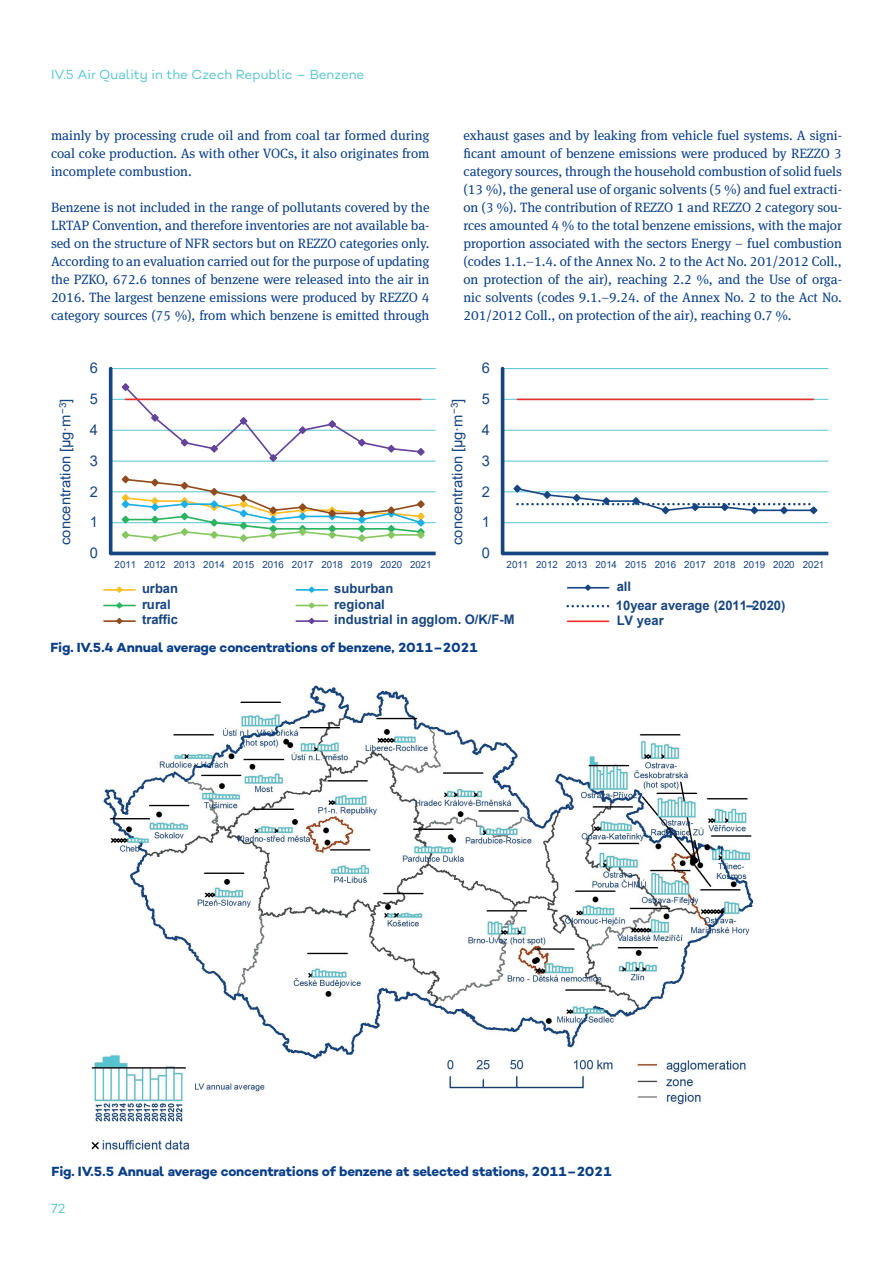
<style>
.page{position:relative;width:893px;height:1263px;background:#fff}
.page>*{position:absolute;margin:0;border:0;box-sizing:border-box;transform-origin:0 0}
.t1{font:14.7px "Arial";color:#174581}
.t2{font:14.55px "Arial";letter-spacing:.005em;color:#174581}
.t3{font:13.5px/18px "Meta Serif Pro";letter-spacing:-.005em;color:#083e89;text-align:justify}
.t4{font:700 13.5px "Campton";letter-spacing:-.01em;color:#083e89}
.t5{font:13.5px "Campton";letter-spacing:-.005em;color:#54c5cf}
.t6{font:700 13.05px/18.8px "Arial";color:#174581}
.t7{font:9.9px "Arial";letter-spacing:.005em;color:#174581}
</style>
<div class="page">
<hr style="left:111px;top:522px;width:325px;height:1px;background:#55c5d0">
<hr style="left:111px;top:491px;width:325px;height:1px;background:#55c5d0">
<hr style="left:111px;top:461px;width:325px;height:1px;background:#55c5d0">
<hr style="left:111px;top:430px;width:325px;height:1px;background:#55c5d0">
<hr style="left:111px;top:399px;width:325px;height:1px;background:#55c5d0">
<hr style="left:111px;top:368px;width:325px;height:1px;background:#55c5d0">
<svg style="left:109px;top:369px;width:4px;height:184px"></svg>
<hr style="left:111px;top:552px;width:325px;height:3px;background:#174581">
<svg style="left:120px;top:475px;width:306px;height:67px"></svg>
<svg style="left:120px;top:383px;width:306px;height:79px"></svg>
<hr style="left:125px;top:399px;width:296px;height:1px;background:#ee2d2d">
<hr style="left:104px;top:589px;width:31px;height:2px;background:#fdbe26">
<svg style="left:115px;top:586px;width:9px;height:7px"></svg>
<hr style="left:296px;top:589px;width:31px;height:2px;background:#1aafe5">
<svg style="left:307px;top:586px;width:9px;height:7px"></svg>
<hr style="left:104px;top:605px;width:31px;height:1px;background:#2bb45f">
<svg style="left:115px;top:602px;width:9px;height:7px"></svg>
<hr style="left:296px;top:605px;width:31px;height:1px;background:#87c762">
<svg style="left:307px;top:602px;width:9px;height:7px"></svg>
<hr style="left:104px;top:620px;width:31px;height:2px;background:#904b1e">
<svg style="left:115px;top:618px;width:9px;height:6px"></svg>
<hr style="left:296px;top:620px;width:31px;height:2px;background:#64439b">
<svg style="left:307px;top:618px;width:9px;height:6px"></svg>
<hr style="left:503px;top:522px;width:325px;height:1px;background:#55c5d0">
<hr style="left:503px;top:491px;width:325px;height:1px;background:#55c5d0">
<hr style="left:503px;top:461px;width:325px;height:1px;background:#55c5d0">
<hr style="left:503px;top:430px;width:325px;height:1px;background:#55c5d0">
<hr style="left:503px;top:399px;width:325px;height:1px;background:#55c5d0">
<hr style="left:503px;top:368px;width:325px;height:1px;background:#55c5d0">
<hr style="left:501px;top:369px;width:3px;height:184px;background:#174581">
<hr style="left:503px;top:552px;width:325px;height:3px;background:#174581">
<svg style="left:512px;top:484px;width:307px;height:31px"></svg>
<hr style="left:517px;top:399px;width:297px;height:1px;background:#ee2d2d">
<hr style="left:568px;top:587px;width:41px;height:1px;background:#174581">
<svg style="left:583px;top:584px;width:9px;height:7px"></svg>
<svg style="left:568px;top:605px;width:41px;height:2px"></svg>
<hr style="left:568px;top:620px;width:41px;height:2px;background:#ee2d2d">
<img style="left:91px;top:685px;width:663px;height:468px">
<p class="t5" style="left:51px;top:66px;width:315px">IV.5 Air Quality in the Czech Republic – Benzene</p>
<p class="t3" style="left:51px;top:126px;width:380px">mainly by processing crude oil and from coal tar formed during coal coke production. As with other VOCs, it also originates from incomplete combustion.</p>
<p class="t3" style="left:51px;top:198px;width:380px">Benzene is not included in the range of pollutants covered by the LRTAP Convention, and therefore inventories are not available ba&shy;sed on the structure of NFR sectors but on REZZO categories only.<br>According to an evaluation carried out for the purpose of updating the PZKO, 672.6 tonnes of benzene were released into the air in 2016. The largest benzene emissions were produced by REZZO 4 category sources (75 %), from which benzene is emitted through</p>
<p class="t3" style="left:463px;top:126px;width:380px">exhaust gases and by leaking from vehicle fuel systems. A signi&shy;ficant amount of benzene emissions were produced by REZZO 3 category sources, through the household combustion of solid fuels (13 %), the general use of organic solvents (5 %) and fuel extracti&shy;on (3 %). The contribution of REZZO 1 and REZZO 2 category sou&shy;rces amounted 4 % to the total benzene emissions, with the major proportion associated with the sectors Energy – fuel combustion (codes 1.1.–1.4. of the Annex No. 2 to the Act No. 201/2012 Coll., on protection of the air), reaching 2.2 %, and the Use of orga&shy;nic solvents (codes 9.1.–9.24. of the Annex No. 2 to the Act No.<br>201/2012 Coll., on protection of the air), reaching 0.7 %.</p>
<p class="t1" style="left:90px;top:358px;width:10px">6</p>
<p class="t1" style="left:482px;top:358px;width:10px">6</p>
<p class="t2" style="left:55px;top:545px;width:148px;rotate:-90deg">concentration [µg·m<sup>−3</sup>]</p>
<p class="t1" style="left:90px;top:389px;width:10px">5</p>
<p class="t1" style="left:90px;top:420px;width:10px">4</p>
<p class="t1" style="left:90px;top:450px;width:10px">3</p>
<p class="t1" style="left:90px;top:481px;width:10px">2</p>
<p class="t1" style="left:90px;top:512px;width:10px">1</p>
<p class="t2" style="left:447px;top:545px;width:148px;rotate:-90deg">concentration [µg·m<sup>−3</sup>]</p>
<p class="t1" style="left:482px;top:389px;width:10px">5</p>
<p class="t1" style="left:482px;top:420px;width:10px">4</p>
<p class="t1" style="left:482px;top:450px;width:10px">3</p>
<p class="t1" style="left:482px;top:481px;width:10px">2</p>
<p class="t1" style="left:482px;top:512px;width:10px">1</p>
<p class="t1" style="left:90px;top:543px;width:10px">0</p>
<p class="t1" style="left:482px;top:543px;width:10px">0</p>
<p class="t7" style="left:115px;top:558px;width:318px">2011 2012 2013 2014 2015 2016 2017 2018 2019 2020 2021</p>
<p class="t7" style="left:507px;top:558px;width:319px">2011 2012 2013 2014 2015 2016 2017 2018 2019 2020 2021</p>
<p class="t6" style="left:142px;top:579px;width:37px">urban</p>
<p class="t6" style="left:334px;top:579px;width:61px">suburban</p>
<p class="t6" style="left:142px;top:595px;width:30px">rural</p>
<p class="t6" style="left:334px;top:595px;width:52px">regional</p>
<p class="t6" style="left:142px;top:610px;width:38px">traffic</p>
<p class="t6" style="left:334px;top:610px;width:182px">industrial in agglom. O/K/F-M</p>
<p class="t4" style="left:51px;top:639px;width:429px">Fig. IV.5.4 Annual average concentrations of benzene, 2011–2021</p>
<p class="t6" style="left:616px;top:577px;width:171px">all<br>10year average (2011–2020)</p>
<p class="t6" style="left:617px;top:611px;width:49px">LV year</p>
<p class="t4" style="left:52px;top:1163px;width:562px">Fig. IV.5.5 Annual average concentrations of benzene at selected stations, 2011–2021</p>
<p class="t5" style="left:51px;top:1200px;width:16px">72</p>
</div>
